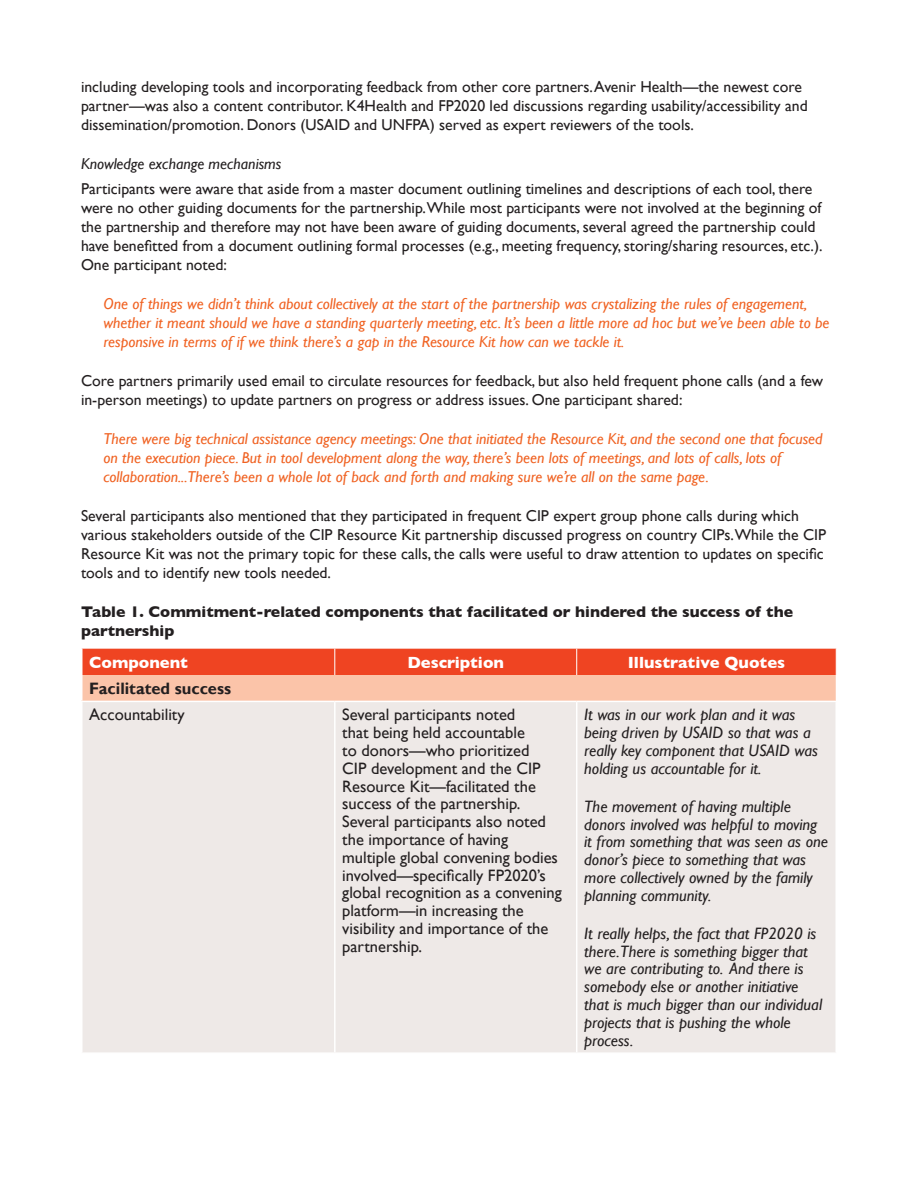
<style>
.page{position:relative;width:918px;height:1188px;background:#fff}
.page>*{position:absolute;margin:0;border:0;box-sizing:border-box;transform-origin:0 0}
.t1{font:italic 16.5px/17.9px "Gill Sans";color:#231f20}
.t2{font:16.5px/17.9px "Gill Sans";color:#231f20}
.t3{font:700 16.5px "Gill Sans";color:#fff}
.t4{font:700 16.5px "Gill Sans";color:#231f20}
.Base_text{font:15.75px/18.9px "Gill Sans";color:#231f20}
.Inset_text{font:italic 15.75px/18.9px "Gill Sans";color:#f06222}
.t5{font:700 15.75px/18.9px "Gill Sans";color:#231f20}
.Base_text-2{font:italic 15.75px "Gill Sans";color:#231f20}
</style>
<div class="page">
<div style="left:82px;top:702px;width:754px;height:350px;background:#eee9e7"></div>
<svg style="left:81px;top:649px;width:756px;height:52px;background:#f58668"></svg>
<hr style="left:334px;top:702px;width:2px;height:350px;background:#fff">
<hr style="left:576px;top:702px;width:1px;height:350px;background:#fff">
<p class="Base_text" style="left:81px;top:77px;width:728px">including developing tools and incorporating feedback from other core partners. Avenir Health—the newest core partner—was also a content contributor. K4Health and FP2020 led discussions regarding usability/accessibility and dissemination/promotion. Donors (USAID and UNFPA) served as expert reviewers of the tools.</p>
<p class="Base_text-2" style="left:81px;top:154px;width:202px">Knowledge exchange mechanisms</p>
<p class="Base_text" style="left:81px;top:180px;width:743px">Participants were aware that aside from a master document outlining timelines and descriptions of each tool, there were no other guiding documents for the partnership.While most participants were not involved at the beginning of the partnership and therefore may not have been aware of guiding documents, several agreed the partnership could have benefitted from a document outlining formal processes (e.g., meeting frequency, storing/sharing resources, etc.).<br>One participant noted:</p>
<p class="Inset_text" style="left:104px;top:295px;width:727px">One of things we didn’t think about collectively at the start of the partnership was crystalizing the rules of engagement, whether it meant should we have a standing quarterly meeting, etc. It’s been a little more ad hoc but we’ve been able to be responsive in terms of if we think there’s a gap in the Resource Kit how can we tackle it.</p>
<p class="Base_text" style="left:81px;top:372px;width:744px">Core partners primarily used email to circulate resources for feedback, but also held frequent phone calls (and a few in-person meetings) to update partners on progress or address issues. One participant shared:</p>
<p class="Inset_text" style="left:104px;top:430px;width:721px">There were big technical assistance agency meetings: One that initiated the Resource Kit, and the second one that focused on the execution piece. But in tool development along the way, there’s been lots of meetings, and lots of calls, lots of collaboration...There’s been a whole lot of back and forth and making sure we’re all on the same page.</p>
<p class="Base_text" style="left:81px;top:507px;width:747px">Several participants also mentioned that they participated in frequent CIP expert group phone calls during which various stakeholders outside of the CIP Resource Kit partnership discussed progress on country CIPs.While the CIP Resource Kit was not the primary topic for these calls, the calls were useful to draw attention to updates on specific tools and to identify new tools needed.</p>
<p class="t5" style="left:81px;top:602px;width:714px">Table 1. Commitment-related components that facilitated or hindered the success of the partnership</p>
<p class="t3" style="left:89px;top:649px;width:100px">Component</p>
<p class="t3" style="left:407px;top:649px;width:98px">Description</p>
<p class="t3" style="left:628px;top:649px;width:159px">Illustrative Quotes</p>
<p class="t4" style="left:89px;top:678px;width:143px">Facilitated success</p>
<p class="t2" style="left:89px;top:706px;width:97px">Accountability</p>
<p class="t2" style="left:342px;top:706px;width:221px">Several participants noted<br>that being held accountable<br>to donors—who prioritized<br>CIP development and the CIP<br>Resource Kit—facilitated the success of the partnership.<br>Several participants also noted the importance of having multiple global convening bodies involved—specifically FP2020’s global recognition as a convening platform—in increasing the visibility and importance of the partnership.</p>
<p class="t1" style="left:584px;top:706px;width:235px">It was in our work plan and it was being driven by USAID so that was a really key component that USAID was holding us accountable for it.</p>
<p class="t1" style="left:584px;top:798px;width:245px">The movement of having multiple donors involved was helpful to moving it from something that was seen as one donor’s piece to something that was more collectively owned by the family planning community.</p>
<p class="t1" style="left:584px;top:925px;width:239px">It really helps, the fact that FP2020 is there.There is something bigger that we are contributing to. And there is somebody else or another initiative that is much bigger than our individual projects that is pushing the whole process.</p>
</div>
